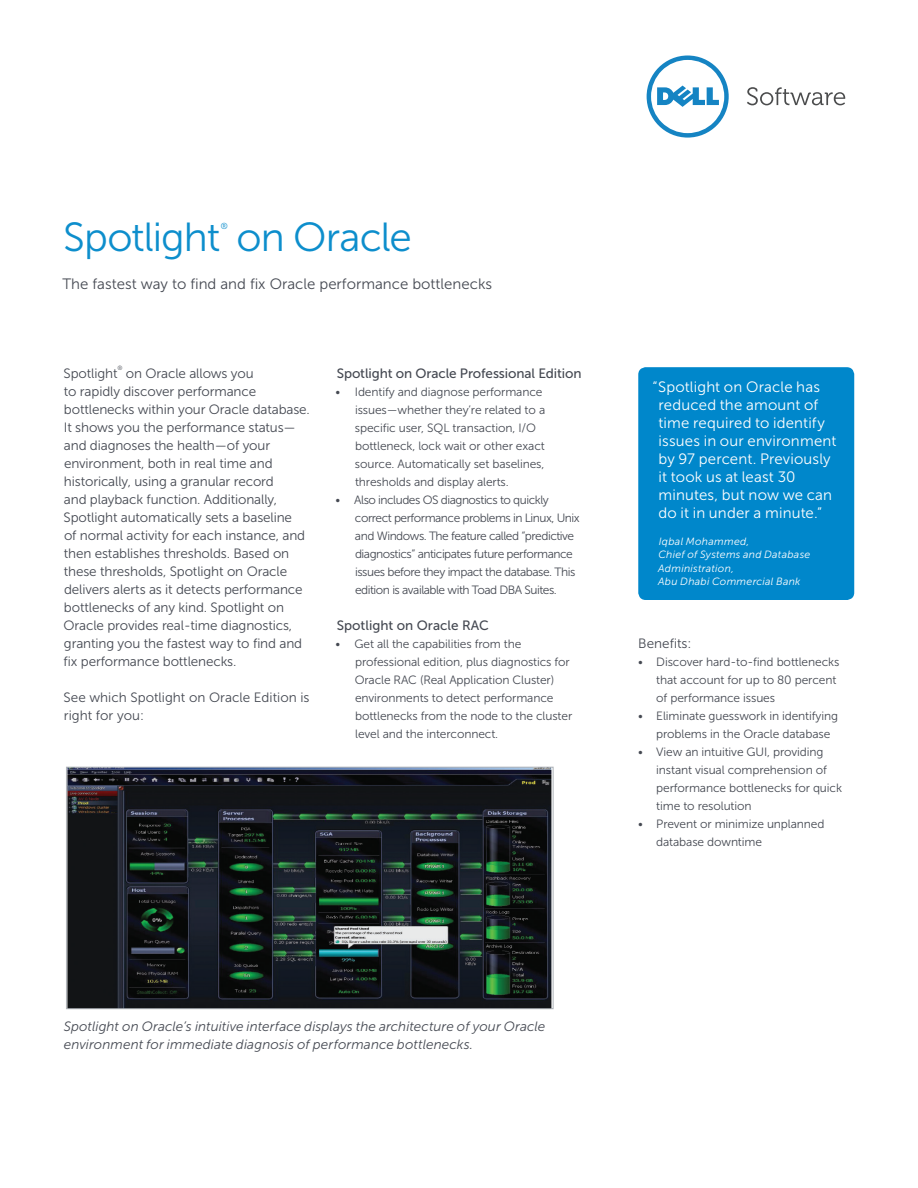
<style>
.page{position:relative;width:918px;height:1188px;background:#fff}
.page>*{position:absolute;margin:0;border:0;box-sizing:border-box;transform-origin:0 0}
.Main_Headline__front{font:40.5px "Museo Sans For Dell 300";letter-spacing:-.02em;color:#0d8ecc}
.Pull_quote_in_box__F{font:15px/18px "Museo Sans For Dell 300";letter-spacing:.01em;color:#fff}
.Main_Subhead__front{font:15px "Museo Sans For Dell 300";color:#454952}
.Body_copy{font:13.5px/18px "Museo Sans For Dell 300";letter-spacing:-.01em;color:#454952}
.image_caption{font:italic 13.5px/18px "Museo Sans For Dell 300";letter-spacing:.005em;color:#454952}
.Paragraph_Subhead{font:13.5px "Museo Sans For Dell 500";letter-spacing:-.01em;color:#454952}
.Bullets_Header__fron{font:13.5px "Museo Sans For Dell 300";color:#454952}
.t1{font:12px/18px "Museo Sans For Dell 300";letter-spacing:-.01em;color:#454952}
.t2{font:12px/18px "Museo Sans For Dell 300";letter-spacing:-.04em;color:#454952}
.Pull_quote_in_box__F-2{font:italic 10.5px/13.5px "Museo Sans For Dell 300";letter-spacing:.025em;color:#fff}
.Main_Headline__front-2{font:8.7px "Museo For Dell 300";color:#0d8ecc}
.Body_copy-2{font:6.15px "Museo Sans For Dell 300";color:#454952}
</style>
<div class="page">
<svg style="left:647px;top:56px;width:82px;height:82px"></svg>
<svg style="left:747px;top:87px;width:98px;height:18px"></svg>
<img style="left:68px;top:769px;width:484px;height:238px">
<div style="left:66px;top:767px;width:488px;height:242px;border:1px solid #aeb3b8"></div>
<div style="left:638px;top:367px;width:216px;height:233px;background:#0087cb;border-radius:7px"></div>
<p class="Main_Headline__front" style="left:63px;top:215px;width:350px">Spotlight on Oracle</p>
<p class="Main_Headline__front-2" style="left:221px;top:221px;width:8px">®</p>
<p class="Main_Subhead__front" style="left:62px;top:276px;width:431px">The fastest way to find and fix Oracle performance bottlenecks</p>
<p class="Body_copy-2" style="left:117px;top:365px;width:7px">®</p>
<p class="Body_copy" style="left:64px;top:364px;width:248px;text-indent:62px">on Oracle allows you<br>to rapidly discover performance bottlenecks within your Oracle database.<br>It shows you the performance status— and diagnoses the health—of your environment, both in real time and historically, using a granular record<br>and playback function. Additionally, Spotlight automatically sets a baseline<br>of normal activity for each instance, and then establishes thresholds. Based on these thresholds, Spotlight on Oracle delivers alerts as it detects performance bottlenecks of any kind. Spotlight on Oracle provides real-time diagnostics, granting you the fastest way to find and fix performance bottlenecks.</p>
<p class="Body_copy" style="left:64px;top:688px;width:247px">See which Spotlight on Oracle Edition is right for you:</p>
<p class="Body_copy" style="left:64px;top:364px;width:55px">Spotlight</p>
<p class="Paragraph_Subhead" style="left:337px;top:366px;width:246px">Spotlight on Oracle Professional Edition</p>
<p class="t1" style="left:355px;top:383px;width:192px;text-indent:-19px">• Identify and diagnose performance issues—whether they’re related to a specific user, SQL transaction, I/O bottleneck, lock wait or other exact source. Automatically set baselines, thresholds and display alerts.</p>
<p class="t2" style="left:355px;top:491px;width:226px;text-indent:-19px">• Also includes OS diagnostics to quickly correct performance problems in Linux, Unix and Windows. The feature called “predictive diagnostics” anticipates future performance issues before they impact the database. This edition is available with Toad DBA Suites.</p>
<p class="Paragraph_Subhead" style="left:337px;top:618px;width:154px">Spotlight on Oracle RAC</p>
<p class="t1" style="left:355px;top:635px;width:219px;text-indent:-19px">• Get all the capabilities from the professional edition, plus diagnostics for Oracle RAC (Real Application Cluster) environments to detect performance bottlenecks from the node to the cluster level and the interconnect.</p>
<p class="Pull_quote_in_box__F" style="left:658px;top:378px;width:180px;text-indent:-6px">“Spotlight on Oracle has reduced the amount of time required to identify issues in our environment by 97 percent. Previously it took us at least 30 minutes, but now we can do it in under a minute.”</p>
<p class="Pull_quote_in_box__F-2" style="left:658px;top:534px;width:154px">Iqbal Mohammed,<br>Chief of Systems and Database<br>Administration,<br>Abu Dhabi Commercial Bank</p>
<p class="Bullets_Header__fron" style="left:638px;top:636px;width:55px">Benefits:</p>
<p class="t1" style="left:656px;top:653px;width:185px;text-indent:-18px">• Discover hard-to-find bottlenecks that account for up to 80 percent of performance issues</p>
<p class="t1" style="left:656px;top:707px;width:183px;text-indent:-18px">• Eliminate guesswork in identifying problems in the Oracle database</p>
<p class="t1" style="left:656px;top:743px;width:187px;text-indent:-18px">• View an intuitive GUI, providing instant visual comprehension of performance bottlenecks for quick time to resolution</p>
<p class="t1" style="left:656px;top:815px;width:170px;text-indent:-18px">• Prevent or minimize unplanned database downtime</p>
<p class="image_caption" style="left:64px;top:1018px;width:483px">Spotlight on Oracle’s intuitive interface displays the architecture of your Oracle environment for immediate diagnosis of performance bottlenecks.</p>
</div>
